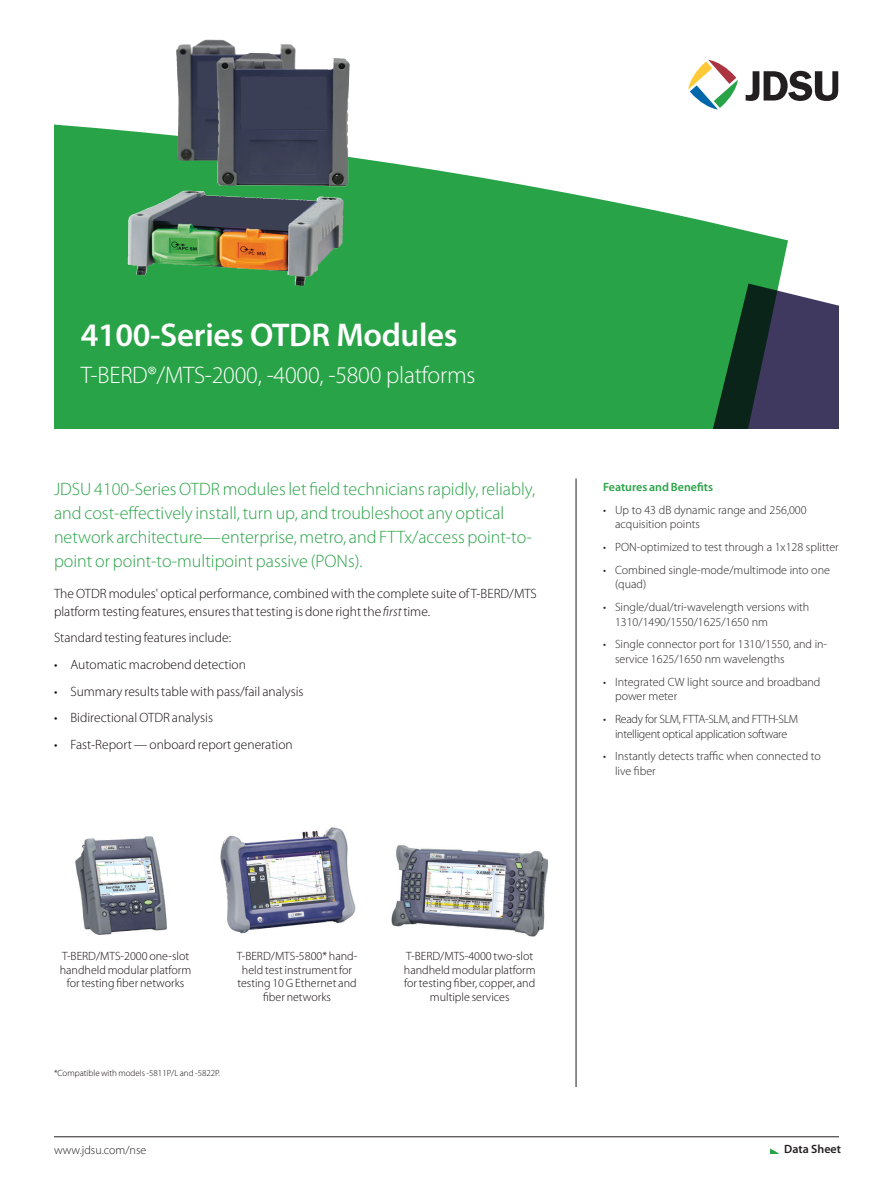
<style>
.page{position:relative;width:893px;height:1191px;background:#fff}
.page>*{position:absolute;margin:0;border:0;box-sizing:border-box;transform-origin:0 0}
.t1{font:600 33px "Myriad Pro";letter-spacing:-.01em;color:#fff}
.t2{font:300 24px "Myriad Pro";letter-spacing:-.01em;color:#fff}
.t3{font:300 18px/24px "Myriad Pro";color:#29a347}
.t4{font:300 13.5px/18px "Myriad Pro";color:#110a0c}
.t5{font:300 12px/14.4px "Myriad Pro";color:#231f20}
.t6{font:300 12px/13.5px "Myriad Pro";color:#110a0c;text-align:center}
.t7{font:300 12px/14.4px "Myriad Pro";letter-spacing:-.025em;color:#231f20;text-align:center}
.t8{font:600 12px "Myriad Pro";color:#29a347}
.t9{font:600 12px "Myriad Pro";color:#231f20}
.t10{font:300 9px "Myriad Pro";color:#110a0c}
.s1{font-style:italic}
</style>
<div class="page">
<svg style="left:771px;top:1149px;width:7px;height:4px"></svg>
<hr style="left:54px;top:1136px;width:785px;height:1px;background:#231f20">
<svg style="left:688px;top:60px;width:50px;height:37px"></svg>
<svg style="left:746px;top:71px;width:92px;height:30px"></svg>
<svg style="left:54px;top:97px;width:734px;height:331px;fill:#29a347"></svg>
<svg style="left:675px;top:283px;width:164px;height:145px;background:#34614f"></svg>
<hr style="left:576px;top:478px;width:1px;height:609px;background:#231f20">
<img style="left:176px;top:39px;width:174px;height:147px">
<img style="left:76px;top:837px;width:91px;height:98px">
<img style="left:391px;top:845px;width:157px;height:91px">
<img style="left:220px;top:827px;width:136px;height:107px">
<h1 class="t1" style="left:81px;top:313px;width:378px">4100-Series OTDR Modules</h1>
<h2 class="t2" style="left:81px;top:360px;width:396px">T-BERD®/MTS-2000, -4000, -5800 platforms</h2>
<p class="t3" style="left:54px;top:477px;width:483px">JDSU 4100-Series OTDR modules let field technicians rapidly, reliably, and cost-effectively install, turn up, and troubleshoot any optical network architecture—enterprise, metro, and FTTx/access point-to&shy;point or point-to-multipoint passive (PONs).</p>
<p class="t4" style="left:54px;top:584px;width:484px">The OTDR modules' optical performance, combined with the complete suite of T-BERD/MTS platform testing features, ensures that testing is done right the <span class="s1">first</span> time.</p>
<p class="t4" style="left:54px;top:629px;width:179px">Standard testing features include:</p>
<p class="t4" style="left:54px;top:655px;width:193px">• Automatic macrobend detection</p>
<p class="t4" style="left:54px;top:682px;width:251px">• Summary results table with pass/fail analysis</p>
<p class="t4" style="left:54px;top:708px;width:161px">• Bidirectional OTDR analysis</p>
<p class="t4" style="left:54px;top:735px;width:240px">• Fast-Report — onboard report generation</p>
<p class="t8" style="left:603px;top:479px;width:111px">Features and Benefits</p>
<p class="t5" style="left:615px;top:502px;width:193px;text-indent:-12px">• Up to 43 dB dynamic range and 256,000 acquisition points</p>
<p class="t5" style="left:603px;top:539px;width:237px">• PON-optimized to test through a 1x128 splitter</p>
<p class="t5" style="left:615px;top:562px;width:216px;text-indent:-12px">• Combined single-mode/multimode into one (quad)</p>
<p class="t5" style="left:615px;top:600px;width:196px;text-indent:-12px">• Single/dual/tri-wavelength versions with<br>1310/1490/1550/1625/1650 nm</p>
<p class="t5" style="left:615px;top:637px;width:214px;text-indent:-12px">• Single connector port for 1310/1550, and in&shy;service 1625/1650 nm wavelengths</p>
<p class="t5" style="left:615px;top:674px;width:207px;text-indent:-12px">• Integrated CW light source and broadband power meter</p>
<p class="t7" style="left:603px;top:712px;width:197px">• Ready for SLM, FTTA-SLM, and FTTH-SLM intelligent optical application software</p>
<p class="t5" style="left:615px;top:749px;width:207px;text-indent:-12px">• Instantly detects traffic when connected to live fiber</p>
<p class="t6" style="left:60px;top:949px;width:133px">T-BERD/MTS-2000 one-slot handheld modular platform for testing fiber networks</p>
<p class="t6" style="left:404px;top:949px;width:133px">T-BERD/MTS-4000 two-slot handheld modular platform for testing fiber, copper, and multiple services</p>
<p class="t6" style="left:237px;top:949px;width:122px">T-BERD/MTS-5800* hand&shy;held test instrument for testing 10 G Ethernet and fiber networks</p>
<p class="t10" style="left:54px;top:1067px;width:168px">*Compatible with models -5811P/L and -5822P.</p>
<p class="t5" style="left:54px;top:1142px;width:94px">www.jdsu.com/nse</p>
<p class="t9" style="left:784px;top:1141px;width:58px">Data Sheet</p>
</div>
